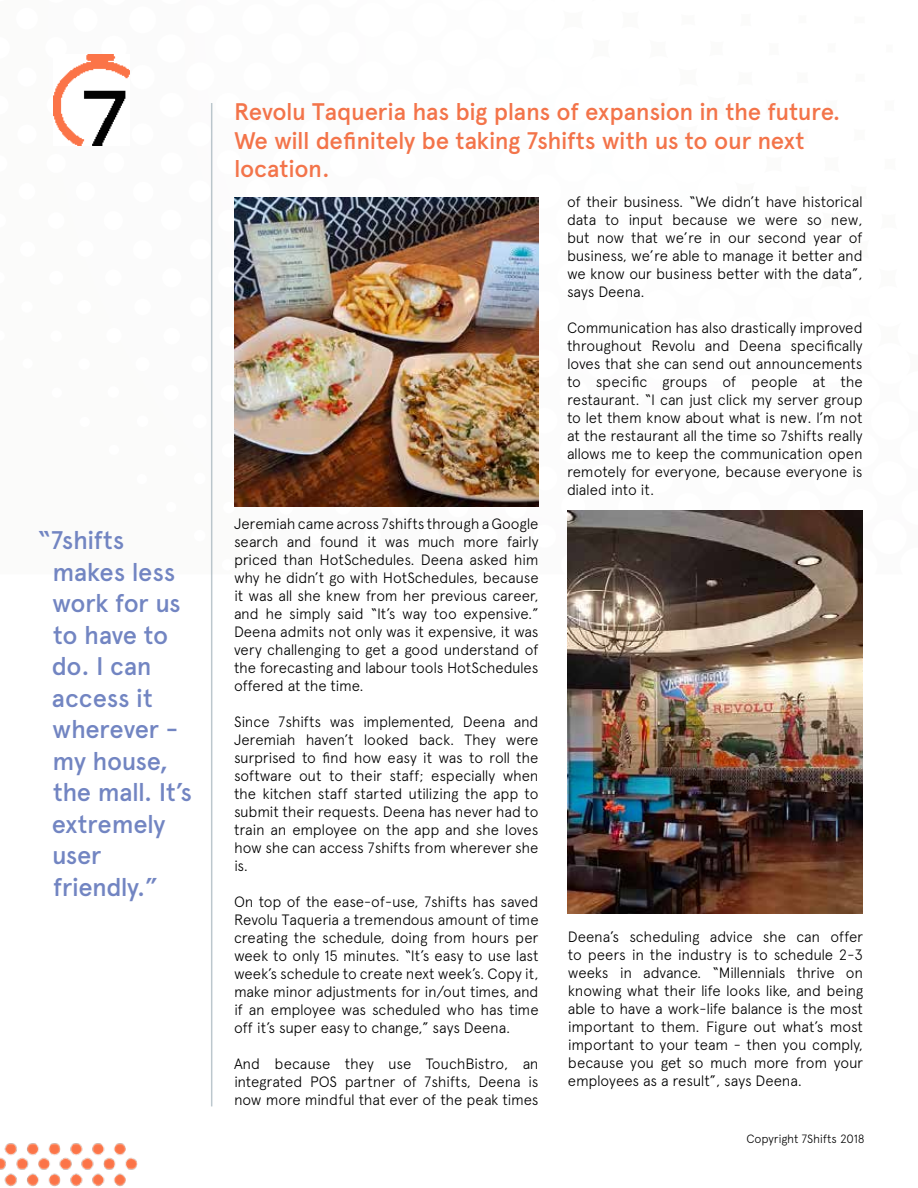
<style>
.page{position:relative;width:918px;height:1188px;background:#fff}
.page>*{position:absolute;margin:0;border:0;box-sizing:border-box;transform-origin:0 0}
.t1{font:500 25.5px/31.5px "Apercu";letter-spacing:-.015em;color:#7285c2}
.t2{font:500 24px/28.5px "Apercu";letter-spacing:-.02em;color:#f3744a}
.t3{font:300 15px/18px "Apercu";letter-spacing:-.01em;color:#000;text-align:justify}
.t4{font:300 12px "Apercu";letter-spacing:-.01em;color:#000}
</style>
<div class="page">
<img style="left:53px;top:54px;width:77px;height:91px">
<hr style="left:211px;top:103px;width:1px;height:1003px;background:#79909c">
<img style="left:0;top:1143px;width:138px;height:44px">
<img style="left:568px;top:511px;width:295px;height:403px">
<img style="left:234px;top:198px;width:305px;height:308px">
<h1 class="t1" style="left:52px;top:525px;width:142px;text-indent:-14px">“7shifts makes less work for us to have to do. I can access it wherever - my house, the mall. It’s extremely user friendly.”</h1>
<h2 class="t2" style="left:234px;top:97px;width:608px">Revolu Taqueria has big plans of expansion in the future.<br>We will definitely be taking 7shifts with us to our next location.</h2>
<p class="t3" style="left:234px;top:515px;width:306px">Jeremiah came across 7shifts through a Google search and found it was much more fairly priced than HotSchedules. Deena asked him why he didn’t go with HotSchedules, because it was all she knew from her previous career, and he simply said “It’s way too expensive.” Deena admits not only was it expensive, it was very challenging to get a good understand of the forecasting and labour tools HotSchedules offered at the time.</p>
<p class="t3" style="left:234px;top:713px;width:306px">Since 7shifts was implemented, Deena and Jeremiah haven’t looked back. They were surprised to find how easy it was to roll the software out to their staff; especially when the kitchen staff started utilizing the app to submit their requests. Deena has never had to train an employee on the app and she loves how she can access 7shifts from wherever she is.</p>
<p class="t3" style="left:234px;top:893px;width:306px">On top of the ease-of-use, 7shifts has saved Revolu Taqueria a tremendous amount of time creating the schedule, doing from hours per week to only 15 minutes. “It’s easy to use last week’s schedule to create next week’s. Copy it, make minor adjustments for in/out times, and if an employee was scheduled who has time off it’s super easy to change,” says Deena.</p>
<p class="t3" style="left:234px;top:1055px;width:306px">And because they use TouchBistro, an integrated POS partner of 7shifts, Deena is now more mindful that ever of the peak times</p>
<p class="t3" style="left:567px;top:192px;width:297px">of their business. “We didn’t have historical data to input because we were so new, but now that we’re in our second year of business, we’re able to manage it better and we know our business better with the data”, says Deena.</p>
<p class="t3" style="left:567px;top:318px;width:297px">Communication has also drastically improved throughout Revolu and Deena specifically loves that she can send out announcements to specific groups of people at the restaurant. “I can just click my server group to let them know about what is new. I’m not at the restaurant all the time so 7shifts really allows me to keep the communication open remotely for everyone, because everyone is dialed into it.</p>
<p class="t3" style="left:568px;top:928px;width:297px">Deena’s scheduling advice she can offer to peers in the industry is to schedule 2-3 weeks in advance. “Millennials thrive on knowing what their life looks like, and being able to have a work-life balance is the most important to them. Figure out what’s most important to your team - then you comply, because you get so much more from your employees as a result”, says Deena.</p>
<p class="t4" style="left:746px;top:1131px;width:120px">Copyright 7Shifts 2018</p>
</div>
